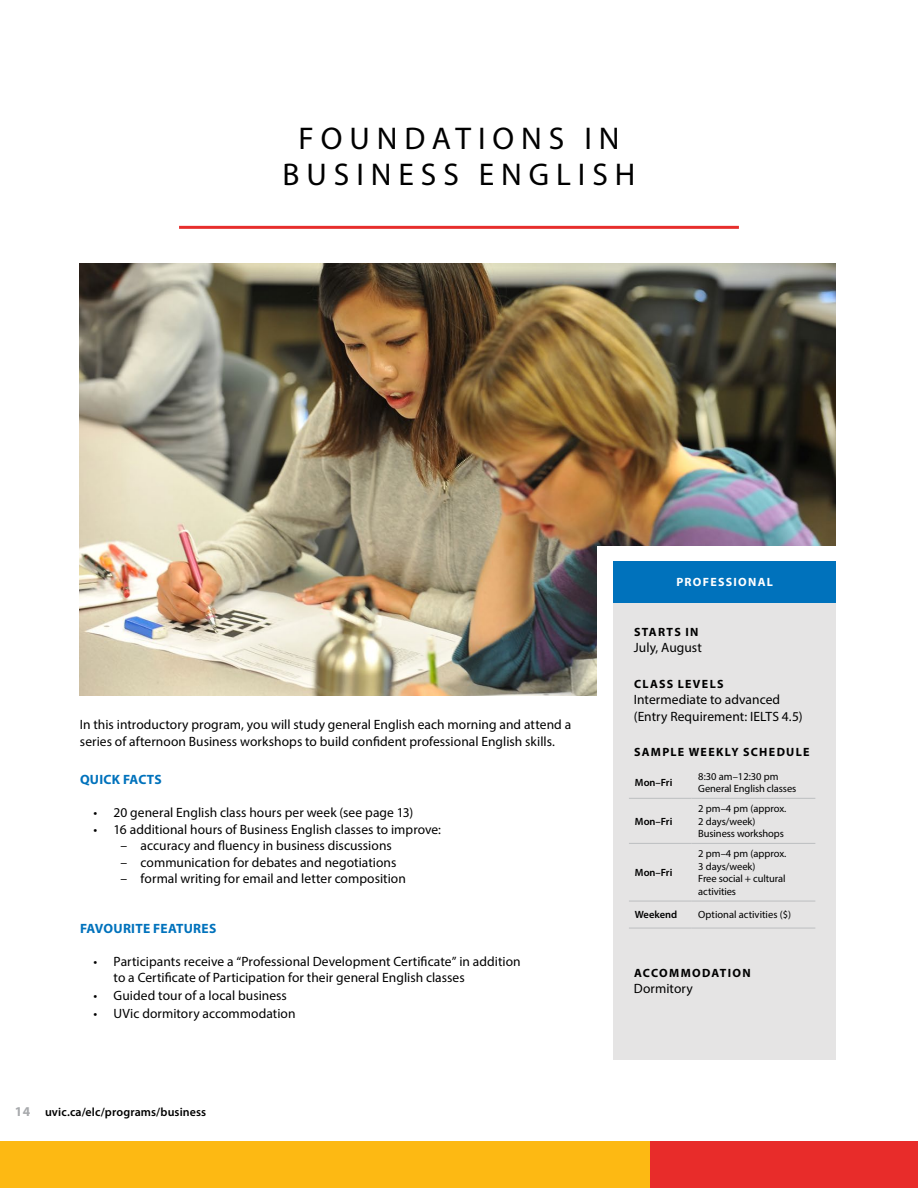
<style>
.page{position:relative;width:918px;height:1188px;background:#fff}
.page>*{position:absolute;margin:0;border:0;box-sizing:border-box;transform-origin:0 0}
.t1{font:31.5px/36px "Myriad Pro";letter-spacing:.22em;color:#000;text-align:center}
.t2{font:13.5px/16.5px "Myriad Pro";letter-spacing:.005em;color:#000}
.t3{font:700 13.5px "Myriad Pro";letter-spacing:.02em;color:#0072bc}
.t4{font:700 13.5px "Myriad Pro";color:#a7a9ac}
.t5{font:700 12px "Myriad Pro";letter-spacing:.11em;color:#000}
.t6{font:600 12px "Myriad Pro";letter-spacing:.01em;color:#000}
.t7{font:700 12px "Myriad Pro";letter-spacing:.105em;color:#fff}
.t8{font:10.5px/12.6px "Myriad Pro";letter-spacing:-.01em;color:#000}
.t9{font:600 10.5px "Myriad Pro";color:#000}
</style>
<div class="page">
<img style="left:80px;top:264px;width:756px;height:432px">
<div style="left:597px;top:546px;width:239px;height:513px;background:#fff"></div>
<div style="left:613px;top:577px;width:223px;height:482px;background:#e5e4e4"></div>
<div style="left:613px;top:562px;width:223px;height:41px;background:#0072bc"></div>
<hr style="left:179px;top:226px;width:560px;height:3px;background:#e72e2c">
<hr style="left:629px;top:798px;width:63px;height:1px;background:#bcbec0">
<hr style="left:692px;top:798px;width:123px;height:1px;background:#bcbec0">
<hr style="left:629px;top:843px;width:63px;height:1px;background:#bcbec0">
<hr style="left:692px;top:843px;width:123px;height:1px;background:#bcbec0">
<hr style="left:629px;top:901px;width:63px;height:1px;background:#bcbec0">
<hr style="left:692px;top:901px;width:123px;height:1px;background:#bcbec0">
<hr style="left:629px;top:928px;width:63px;height:1px;background:#bcbec0">
<hr style="left:692px;top:928px;width:123px;height:1px;background:#bcbec0">
<div style="left:0;top:1142px;width:668px;height:46px;background:#fdb913"></div>
<div style="left:650px;top:1142px;width:268px;height:46px;background:#e82c2a"></div>
<h1 class="t1" style="left:283px;top:120px;width:354px">FOUNDATIONS IN<br>BUSINESS ENGLISH</h1>
<p class="t2" style="left:80px;top:716px;width:493px">In this introductory program, you will study general English each morning and attend a series of afternoon Business workshops to build confident professional English skills.</p>
<p class="t3" style="left:80px;top:771px;width:83px">QUICK FACTS</p>
<p class="t2" style="left:93px;top:804px;width:321px">• 20 general English class hours per week (see page 13)</p>
<p class="t2" style="left:93px;top:821px;width:349px">• 16 additional hours of Business English classes to improve:</p>
<p class="t2" style="left:120px;top:837px;width:273px">– accuracy and fluency in business discussions</p>
<p class="t2" style="left:120px;top:854px;width:278px">– communication for debates and negotiations</p>
<p class="t2" style="left:120px;top:870px;width:287px">– formal writing for email and letter composition</p>
<p class="t3" style="left:80px;top:920px;width:138px">FAVOURITE FEATURES</p>
<p class="t2" style="left:114px;top:953px;width:409px;text-indent:-20px">• Participants receive a “Professional Development Certificate” in addition to a Certificate of Participation for their general English classes</p>
<p class="t2" style="left:93px;top:987px;width:195px">• Guided tour of a local business</p>
<p class="t2" style="left:93px;top:1005px;width:204px">• UVic dormitory accommodation</p>
<p class="t4" style="left:15px;top:1103px;width:17px">14</p>
<p class="t6" style="left:45px;top:1105px;width:163px">uvic.ca/elc/programs/business</p>
<p class="t7" style="left:676px;top:574px;width:98px">PROFESSIONAL</p>
<p class="t5" style="left:634px;top:624px;width:66px">STARTS IN</p>
<p class="t2" style="left:634px;top:639px;width:69px">July, August</p>
<p class="t5" style="left:634px;top:676px;width:91px">CLASS LEVELS</p>
<p class="t2" style="left:634px;top:691px;width:170px">Intermediate to advanced (Entry Requirement: IELTS 4.5)</p>
<p class="t5" style="left:634px;top:744px;width:177px">SAMPLE WEEKLY SCHEDULE</p>
<p class="t9" style="left:635px;top:776px;width:39px">Mon–Fri</p>
<p class="t8" style="left:698px;top:770px;width:100px">8:30 am–12:30 pm<br>General English classes</p>
<p class="t9" style="left:635px;top:815px;width:39px">Mon–Fri</p>
<p class="t8" style="left:698px;top:802px;width:90px">2 pm–4 pm (approx.<br>2 days/week)<br>Business workshops</p>
<p class="t9" style="left:635px;top:866px;width:39px">Mon–Fri</p>
<p class="t8" style="left:698px;top:847px;width:90px">2 pm–4 pm (approx.<br>3 days/week)<br>Free social + cultural activities</p>
<p class="t9" style="left:635px;top:908px;width:44px">Weekend</p>
<p class="t8" style="left:698px;top:909px;width:94px">Optional activities ($)</p>
<p class="t5" style="left:634px;top:965px;width:118px">ACCOMMODATION</p>
<p class="t2" style="left:634px;top:980px;width:60px">Dormitory</p>
</div>
